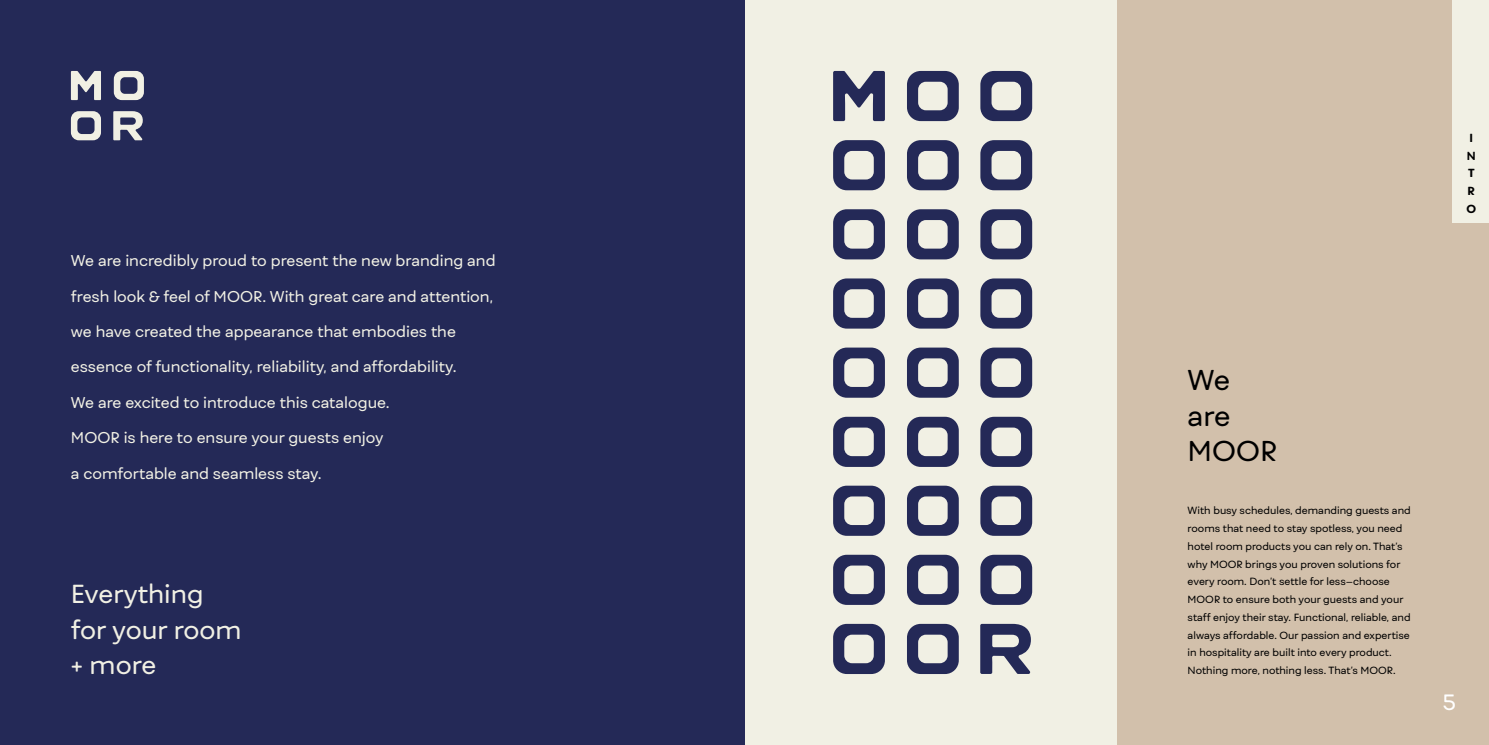
<style>
.page{position:relative;width:1489px;height:745px;background:#fff}
.page>*{position:absolute;margin:0;border:0;box-sizing:border-box;transform-origin:0 0}
.t1{font:27.5px/35.4px "Fibra One";color:#000}
.t2{font:25px/35.4px "Fibra One";color:#f1f0e4}
.t3{font:21.25px "Fibra One";color:#fff}
.t4{font:15px "Fibra One";color:#f1f0e4}
.t5{font:800 11.25px/17.8px "Fibra One";color:#000}
.t6{font:10px/17.8px "Fibra One";color:#000}
</style>
<div class="page">
<div style="left:744px;top:0;width:744px;height:744px;background:#d2c0ab"></div>
<div style="left:744px;top:0;width:372px;height:744px;background:#f1f0e4"></div>
<div style="left:0;top:0;width:744px;height:744px;background:#242957"></div>
<svg style="left:833px;top:71px;width:51px;height:50px"></svg>
<svg style="left:833px;top:140px;width:51px;height:50px"></svg>
<svg style="left:907px;top:71px;width:51px;height:50px"></svg>
<svg style="left:907px;top:140px;width:51px;height:50px"></svg>
<svg style="left:980px;top:140px;width:52px;height:50px"></svg>
<svg style="left:980px;top:71px;width:52px;height:50px"></svg>
<svg style="left:980px;top:278px;width:52px;height:50px"></svg>
<svg style="left:980px;top:209px;width:52px;height:50px"></svg>
<svg style="left:833px;top:278px;width:51px;height:50px"></svg>
<svg style="left:833px;top:209px;width:51px;height:50px"></svg>
<svg style="left:907px;top:209px;width:51px;height:50px"></svg>
<svg style="left:907px;top:278px;width:51px;height:50px"></svg>
<svg style="left:980px;top:416px;width:52px;height:50px"></svg>
<svg style="left:980px;top:347px;width:52px;height:50px"></svg>
<svg style="left:833px;top:416px;width:51px;height:50px"></svg>
<svg style="left:833px;top:347px;width:51px;height:50px"></svg>
<svg style="left:907px;top:347px;width:51px;height:50px"></svg>
<svg style="left:907px;top:416px;width:51px;height:50px"></svg>
<svg style="left:833px;top:485px;width:51px;height:50px"></svg>
<svg style="left:907px;top:485px;width:51px;height:50px"></svg>
<svg style="left:980px;top:485px;width:52px;height:50px"></svg>
<svg style="left:833px;top:554px;width:51px;height:50px"></svg>
<svg style="left:907px;top:554px;width:51px;height:50px"></svg>
<svg style="left:980px;top:554px;width:52px;height:50px"></svg>
<svg style="left:833px;top:623px;width:51px;height:50px"></svg>
<svg style="left:907px;top:623px;width:51px;height:50px"></svg>
<svg style="left:980px;top:623px;width:50px;height:50px"></svg>
<svg style="left:71px;top:71px;width:30px;height:29px"></svg>
<svg style="left:113px;top:111px;width:30px;height:29px"></svg>
<svg style="left:71px;top:111px;width:30px;height:29px"></svg>
<svg style="left:114px;top:71px;width:30px;height:29px"></svg>
<div style="left:1452px;top:0;width:36px;height:223px;background:#f1f0e4"></div>
<h3 class="t4" style="left:71px;top:251px;width:426px">We are incredibly proud to present the new branding and</h3>
<h3 class="t4" style="left:71px;top:287px;width:423px">fresh look &amp; feel of MOOR. With great care and attention,</h3>
<h3 class="t4" style="left:71px;top:322px;width:386px">we have created the appearance that embodies the</h3>
<h3 class="t4" style="left:71px;top:357px;width:387px">essence of functionality, reliability, and affordability.</h3>
<h3 class="t4" style="left:71px;top:393px;width:320px">We are excited to introduce this catalogue.</h3>
<h3 class="t4" style="left:71px;top:428px;width:314px">MOOR is here to ensure your guests enjoy</h3>
<h3 class="t4" style="left:71px;top:464px;width:252px">a comfortable and seamless stay.</h3>
<h2 class="t2" style="left:71px;top:575px;width:172px">Everything for your room + more</h2>
<p class="t5" style="left:1466px;top:129px;width:11px">I<br>N<br>T<br>R<br>O</p>
<h1 class="t1" style="left:1187px;top:362px;width:91px">We are<br>MOOR</h1>
<p class="t6" style="left:1187px;top:501px;width:225px">With busy schedules, demanding guests and rooms that need to stay spotless, you need hotel room products you can rely on. That’s why MOOR brings you proven solutions for every room. Don’t settle for less—choose MOOR to ensure both your guests and your staff enjoy their stay. Functional, reliable, and always affordable. Our passion and expertise in hospitality are built into every product.<br>Nothing more, nothing less. That’s MOOR.</p>
<h3 class="t3" style="left:1442px;top:688px;width:15px">5</h3>
</div>
